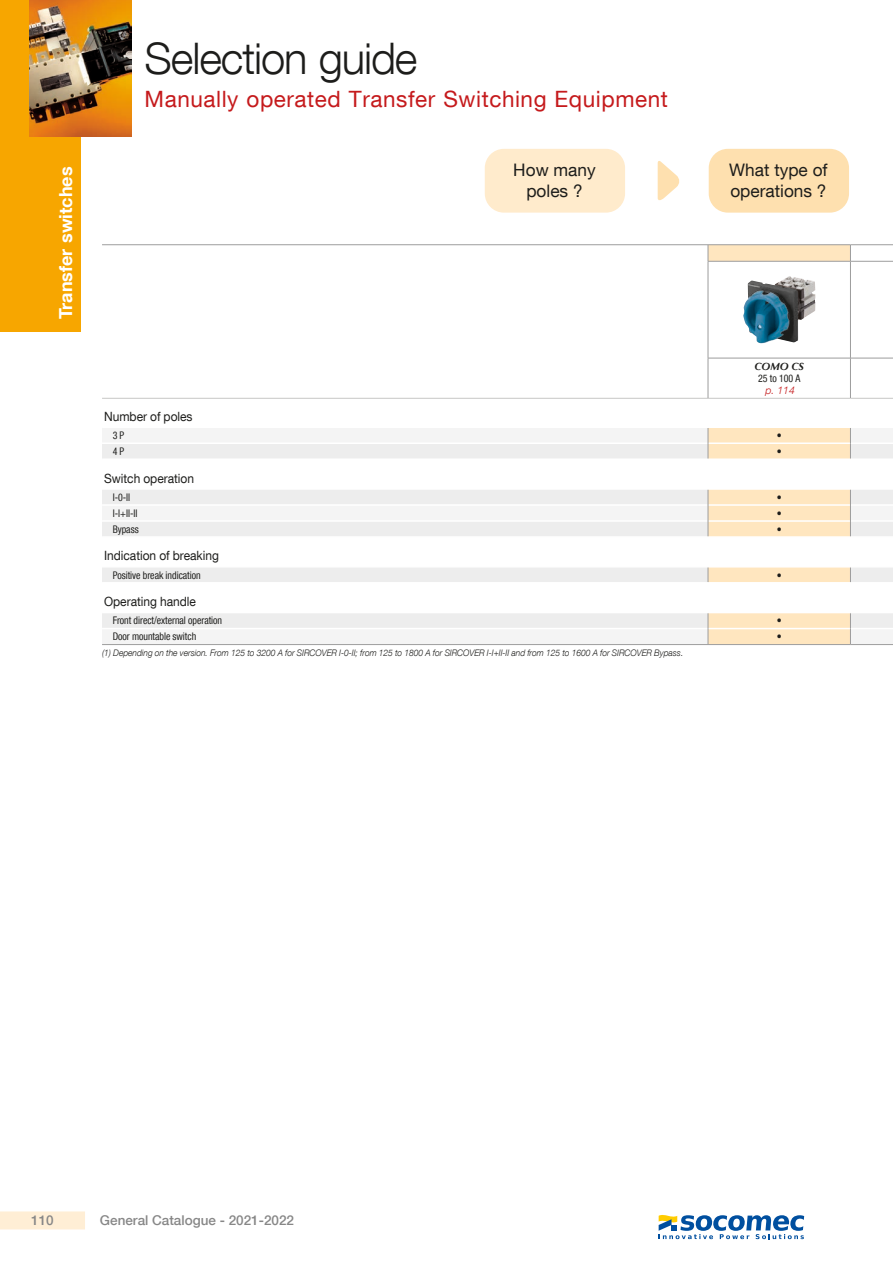
<style>
.page{position:relative;width:893px;height:1263px;background:#fff}
.page>*{position:absolute;margin:0;border:0;box-sizing:border-box;transform-origin:0 0}
.t1{font:300 43.5px "Helvetica Neue LT Com";letter-spacing:-.025em;color:#1d1d1b}
.t2{font:22.5px "Helvetica Neue LT Com";letter-spacing:.025em;color:#c51a1c}
.t3{font:700 18px "Helvetica Neue LT Com";color:#fff}
.t4{font:17.25px/21px "Helvetica Neue LT Com";color:#1d1d1b;text-align:center}
.t5{font:500 13.5px "Helvetica Neue LT Com";color:#878787}
.t6{font:12.75px "Helvetica Neue LT Com";letter-spacing:-.005em;color:#1d1d1b;scale:.94 1}
.t7{font:condensed 10.5px "Helvetica Neue LT Com";color:#1d1d1b;scale:.94 1}
.t8{font:italic 700 10.5px "Optima LT Std";color:#1d1d1b}
.t9{font:italic 300 10.5px "Helvetica Neue LT Com";color:#c51a1c}
.t10{font:italic 300 9px "Helvetica Neue LT Com";letter-spacing:-.005em;color:#1d1d1b;scale:.94 1}
</style>
<div class="page">
<div style="left:0;top:0;width:81px;height:332px;background:#f7a600"></div>
<img style="left:30px;top:0;width:102px;height:136px">
<svg style="left:658px;top:161px;width:22px;height:40px"></svg>
<div style="left:485px;top:149px;width:140px;height:64px;background:#ffebcc;border-radius:19px"></div>
<div style="left:709px;top:149px;width:140px;height:64px;background:#fee0af;border-radius:19px"></div>
<svg style="left:102px;top:245px;width:791px;height:153px"></svg>
<svg style="left:709px;top:245px;width:141px;height:153px"></svg>
<div style="left:850px;top:245px;width:43px;height:16px;background:#fff"></div>
<svg style="left:102px;top:261px;width:791px;height:97px"></svg>
<div style="left:102px;top:428px;width:606px;height:216px;background:#f4f4f4"></div>
<svg style="left:102px;top:444px;width:606px;height:184px"></svg>
<hr style="left:850px;top:261px;width:43px;height:1px;background:#9d9d9d">
<hr style="left:708px;top:358px;width:142px;height:1px;background:#9d9d9d">
<hr style="left:850px;top:358px;width:43px;height:1px;background:#9d9d9d">
<hr style="left:708px;top:261px;width:142px;height:1px;background:#9d9d9d">
<hr style="left:102px;top:442px;width:606px;height:2px;background:#fff">
<hr style="left:102px;top:458px;width:606px;height:2px;background:#fff">
<hr style="left:102px;top:488px;width:606px;height:2px;background:#fff">
<hr style="left:102px;top:504px;width:606px;height:2px;background:#fff">
<hr style="left:102px;top:520px;width:606px;height:2px;background:#fff">
<hr style="left:102px;top:536px;width:606px;height:2px;background:#fff">
<hr style="left:102px;top:566px;width:606px;height:1px;background:#fff">
<hr style="left:102px;top:582px;width:606px;height:1px;background:#fff">
<hr style="left:102px;top:612px;width:606px;height:1px;background:#fff">
<hr style="left:102px;top:628px;width:606px;height:1px;background:#fff">
<hr style="left:102px;top:398px;width:606px;height:1px;background:#c7c7c6">
<hr style="left:708px;top:398px;width:142px;height:1px;background:#c7c7c6">
<hr style="left:850px;top:398px;width:43px;height:1px;background:#c7c7c6">
<hr style="left:102px;top:244px;width:606px;height:1px;background:#9d9d9d">
<hr style="left:708px;top:244px;width:142px;height:1px;background:#9d9d9d">
<svg style="left:708px;top:245px;width:1px;height:16px"></svg>
<hr style="left:850px;top:244px;width:43px;height:1px;background:#9d9d9d">
<svg style="left:850px;top:245px;width:1px;height:16px"></svg>
<hr style="left:708px;top:261px;width:1px;height:97px;background:#9d9d9d">
<hr style="left:850px;top:261px;width:1px;height:97px;background:#9d9d9d">
<hr style="left:708px;top:358px;width:1px;height:40px;background:#9d9d9d">
<hr style="left:850px;top:358px;width:1px;height:40px;background:#9d9d9d">
<hr style="left:102px;top:644px;width:606px;height:1px;background:#9d9d9d">
<hr style="left:708px;top:644px;width:142px;height:1px;background:#9d9d9d">
<hr style="left:850px;top:644px;width:43px;height:1px;background:#9d9d9d">
<svg style="left:708px;top:428px;width:185px;height:216px"></svg>
<img style="left:743px;top:276px;width:72px;height:67px">
<div style="left:0;top:1211px;width:85px;height:18px;background:#ffeed5"></div>
<svg style="left:659px;top:1215px;width:145px;height:24px"></svg>
<h1 class="t1" style="left:145px;top:32px;width:274px">Selection guide</h1>
<h2 class="t2" style="left:145px;top:85px;width:525px">Manually operated Transfer Switching Equipment</h2>
<h3 class="t3" style="left:54px;top:319px;width:154px;rotate:-90deg">Transfer switches</h3>
<h3 class="t4" style="left:513px;top:159px;width:84px">How many poles ?</h3>
<h3 class="t4" style="left:729px;top:159px;width:100px;text-align:left">What type of operations ?</h3>
<p class="t8" style="left:755px;top:360px;width:51px">COMO CS</p>
<p class="t7" style="left:758px;top:372px;width:46px">25 to 100 A</p>
<p class="t9" style="left:766px;top:384px;width:31px">p. 114</p>
<h3 class="t6" style="left:104px;top:408px;width:96px">Number of poles</h3>
<p class="t7" style="left:113px;top:429px;width:14px">3 P</p>
<p class="t7" style="left:777px;top:429px;width:7px">•</p>
<p class="t7" style="left:113px;top:445px;width:14px">4 P</p>
<p class="t7" style="left:777px;top:445px;width:7px">•</p>
<h3 class="t6" style="left:104px;top:470px;width:97px">Switch operation</h3>
<p class="t7" style="left:113px;top:491px;width:20px">I-0-II</p>
<p class="t7" style="left:777px;top:491px;width:7px">•</p>
<p class="t7" style="left:113px;top:507px;width:28px">I-I+II-II</p>
<p class="t7" style="left:777px;top:507px;width:7px">•</p>
<p class="t7" style="left:113px;top:523px;width:29px">Bypass</p>
<p class="t7" style="left:777px;top:523px;width:7px">•</p>
<h3 class="t6" style="left:104px;top:548px;width:124px">Indication of breaking</h3>
<p class="t7" style="left:113px;top:569px;width:95px">Positive break indication</p>
<p class="t7" style="left:777px;top:569px;width:7px">•</p>
<h3 class="t6" style="left:104px;top:594px;width:99px">Operating handle</h3>
<p class="t7" style="left:113px;top:614px;width:118px">Front direct/external operation</p>
<p class="t7" style="left:777px;top:614px;width:7px">•</p>
<p class="t7" style="left:113px;top:630px;width:90px">Door mountable switch</p>
<p class="t7" style="left:777px;top:630px;width:7px">•</p>
<p class="t10" style="left:102px;top:647px;width:620px">(1) Depending on the version. From 125 to 3200 A for SIRCOVER I-0-II; from 125 to 1800 A for SIRCOVER I-I+II-II and from 125 to 1600 A for SIRCOVER Bypass.</p>
<h3 class="t5" style="left:31px;top:1212px;width:24px">110</h3>
<h3 class="t5" style="left:100px;top:1212px;width:196px">General Catalogue - 2021-2022</h3>
</div>
